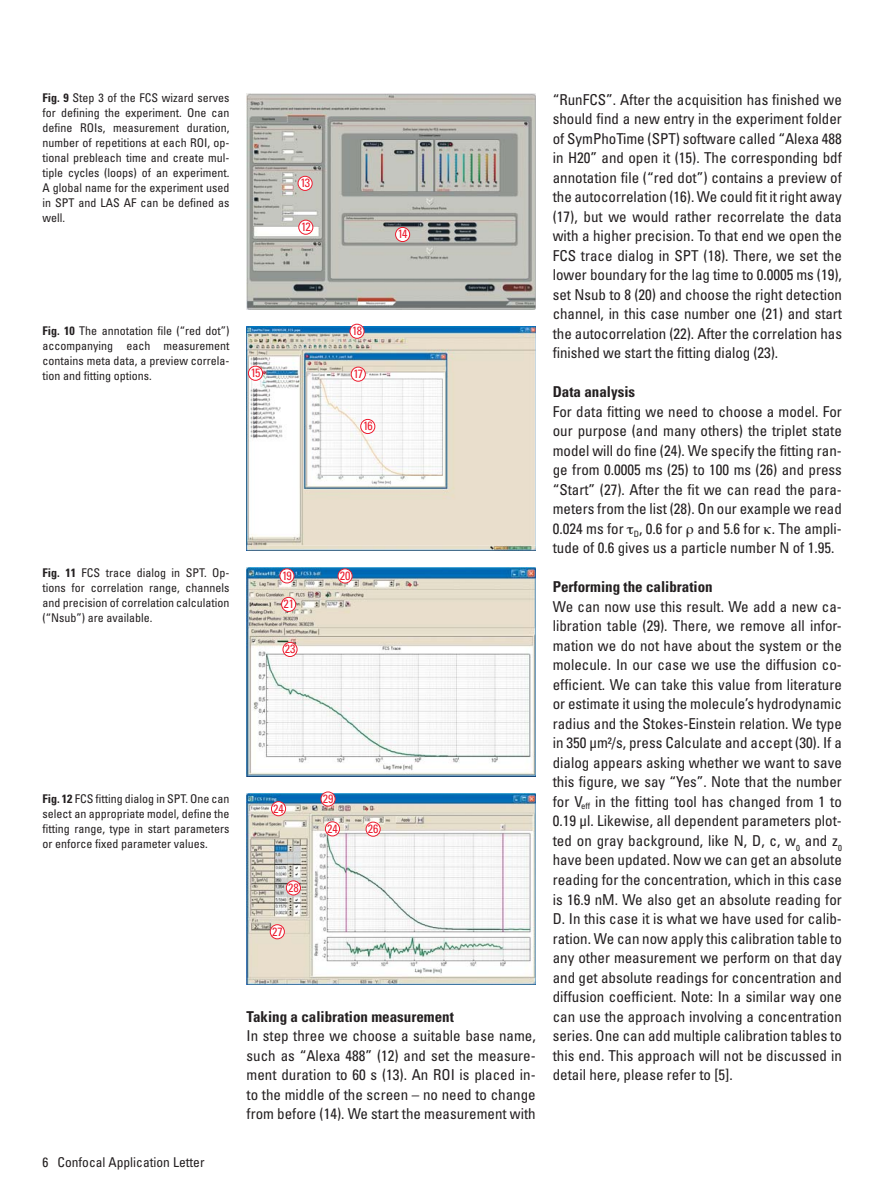
<style>
.page{position:relative;width:893px;height:1191px;background:#fff}
.page>*{position:absolute;margin:0;border:0;box-sizing:border-box;transform-origin:0 0}
.t1{font:condensed 15px/19.5px "Univers LT Std";color:#231f20;text-align:justify}
.t2{font:700 condensed 15px "Univers LT Std";color:#231f20}
.t3{font:condensed 13.5px "Univers LT Std";color:#231f20}
.t4{font:condensed 12px/15px "Univers LT Std";color:#231f20;text-align:justify}
.t5{font:condensed 12px "Univers LT Std";color:#ed1b2e}
.s1{font-weight:700}
</style>
<div class="page">
<img style="left:247px;top:94px;width:289px;height:216px">
<div style="left:298px;top:176px;width:14px;height:14px;background:#fff;border-radius:50%"></div>
<div style="left:298px;top:176px;width:15px;height:15px;border:1px solid #ed1b2e;border-radius:50%"></div>
<div style="left:396px;top:227px;width:14px;height:14px;background:#fff;border-radius:50%"></div>
<div style="left:395px;top:227px;width:15px;height:15px;border:1px solid #ed1b2e;border-radius:50%"></div>
<div style="left:299px;top:220px;width:14px;height:14px;background:#fff;border-radius:50%"></div>
<div style="left:298px;top:220px;width:15px;height:15px;border:1px solid #ed1b2e;border-radius:50%"></div>
<img style="left:247px;top:327px;width:289px;height:223px">
<div style="left:361px;top:419px;width:14px;height:14px;background:#fff;border-radius:50%"></div>
<div style="left:360px;top:419px;width:15px;height:15px;border:1px solid #ed1b2e;border-radius:50%"></div>
<div style="left:351px;top:367px;width:14px;height:14px;background:#fff;border-radius:50%"></div>
<div style="left:351px;top:367px;width:15px;height:14px;border:1px solid #ed1b2e;border-radius:50%"></div>
<div style="left:248px;top:366px;width:15px;height:14px;background:#fff;border-radius:50%"></div>
<div style="left:248px;top:366px;width:15px;height:15px;border:1px solid #ed1b2e;border-radius:50%"></div>
<div style="left:350px;top:324px;width:14px;height:14px;background:#fff;border-radius:50%"></div>
<div style="left:350px;top:324px;width:14px;height:15px;border:1px solid #ed1b2e;border-radius:50%"></div>
<img style="left:247px;top:568px;width:289px;height:208px">
<div style="left:280px;top:569px;width:14px;height:14px;background:#fff;border-radius:50%"></div>
<div style="left:279px;top:568px;width:15px;height:15px;border:1px solid #ed1b2e;border-radius:50%"></div>
<div style="left:338px;top:569px;width:14px;height:14px;background:#fff;border-radius:50%"></div>
<div style="left:338px;top:568px;width:14px;height:15px;border:1px solid #ed1b2e;border-radius:50%"></div>
<div style="left:283px;top:642px;width:14px;height:14px;background:#fff;border-radius:50%"></div>
<div style="left:283px;top:642px;width:14px;height:15px;border:1px solid #ed1b2e;border-radius:50%"></div>
<div style="left:282px;top:597px;width:14px;height:14px;background:#fff;border-radius:50%"></div>
<div style="left:281px;top:597px;width:15px;height:15px;border:1px solid #ed1b2e;border-radius:50%"></div>
<img style="left:247px;top:794px;width:289px;height:190px">
<div style="left:271px;top:801px;width:15px;height:14px;background:#fff;border-radius:50%"></div>
<div style="left:271px;top:801px;width:15px;height:15px;border:1px solid #ed1b2e;border-radius:50%"></div>
<div style="left:321px;top:792px;width:14px;height:14px;background:#fff;border-radius:50%"></div>
<div style="left:321px;top:791px;width:14px;height:15px;border:1px solid #ed1b2e;border-radius:50%"></div>
<div style="left:325px;top:821px;width:15px;height:15px;background:#fff;border-radius:50%"></div>
<div style="left:325px;top:821px;width:15px;height:15px;border:1px solid #ed1b2e;border-radius:50%"></div>
<div style="left:366px;top:822px;width:14px;height:14px;background:#fff;border-radius:50%"></div>
<div style="left:366px;top:821px;width:15px;height:15px;border:1px solid #ed1b2e;border-radius:50%"></div>
<div style="left:286px;top:881px;width:14px;height:14px;background:#fff;border-radius:50%"></div>
<div style="left:286px;top:880px;width:15px;height:15px;border:1px solid #ed1b2e;border-radius:50%"></div>
<div style="left:270px;top:924px;width:14px;height:14px;background:#fff;border-radius:50%"></div>
<div style="left:270px;top:924px;width:15px;height:15px;border:1px solid #ed1b2e;border-radius:50%"></div>
<p class="t4" style="left:43px;top:91px;width:189px"><span class="s1">Fig. 9</span> Step 3 of the FCS wizard serves for defining the experiment. One can define ROIs, measurement duration, number of repetitions at each ROI, op&shy;tional prebleach time and create mul&shy;tiple cycles (loops) of an experiment.<br>A global name for the experiment used in SPT and LAS AF can be defined as well.</p>
<p class="t5" style="left:300px;top:177px;width:11px">13</p>
<p class="t5" style="left:301px;top:221px;width:11px">12</p>
<p class="t5" style="left:398px;top:228px;width:11px">14</p>
<p class="t4" style="left:43px;top:324px;width:189px"><span class="s1">Fig. 10</span> The annotation file (“red dot”) accompanying each measurement contains meta data, a preview correla&shy;tion and fitting options.</p>
<p class="t5" style="left:352px;top:325px;width:11px">18</p>
<p class="t5" style="left:251px;top:367px;width:11px">15</p>
<p class="t5" style="left:353px;top:368px;width:11px">17</p>
<p class="t5" style="left:363px;top:420px;width:11px">16</p>
<p class="t4" style="left:43px;top:565px;width:189px"><span class="s1">Fig. 11</span> FCS trace dialog in SPT. Op&shy;tions for correlation range, channels and precision of correlation calculation (“Nsub”) are available.</p>
<p class="t5" style="left:282px;top:570px;width:11px">19</p>
<p class="t5" style="left:340px;top:570px;width:12px">20</p>
<p class="t5" style="left:283px;top:598px;width:12px">21</p>
<p class="t5" style="left:285px;top:643px;width:12px">23</p>
<p class="t4" style="left:43px;top:791px;width:189px"><span class="s1">Fig. 12</span> FCS fitting dialog in SPT. One can select an appropriate model, define the fitting range, type in start parameters or enforce fixed parameter values.</p>
<p class="t5" style="left:273px;top:802px;width:12px">24</p>
<p class="t5" style="left:288px;top:882px;width:12px">28</p>
<p class="t5" style="left:272px;top:925px;width:12px">27</p>
<p class="t5" style="left:323px;top:793px;width:12px">29</p>
<p class="t5" style="left:327px;top:823px;width:12px">24</p>
<p class="t5" style="left:368px;top:823px;width:12px">26</p>
<p class="t3" style="left:43px;top:1155px;width:163px">6 Confocal Application Letter</p>
<p class="t2" style="left:247px;top:1009px;width:209px">Taking a calibration measurement</p>
<p class="t1" style="left:247px;top:1027px;width:291px">In step three we choose a suitable base name, such as “Alexa 488” (12) and set the measure&shy;ment duration to 60 s (13). An ROI is placed in&shy;to the middle of the screen – no need to change from before (14). We start the measurement with</p>
<p class="t1" style="left:553px;top:91px;width:291px">“RunFCS”. After the acquisition has finished we should find a new entry in the experiment folder of SymPhoTime (SPT) software called “Alexa 488 in H20” and open it (15). The corresponding bdf annotation file (“red dot”) contains a preview of the autocorrelation (16). We could fit it right away (17), but we would rather recorrelate the data with a higher precision. To that end we open the FCS trace dialog in SPT (18). There, we set the lower boundary for the lag time to 0.0005 ms (19), set Nsub to 8 (20) and choose the right detection channel, in this case number one (21) and start the autocorrelation (22). After the correlation has finished we start the fitting dialog (23).</p>
<p class="t2" style="left:553px;top:385px;width:84px">Data analysis</p>
<p class="t1" style="left:553px;top:403px;width:291px">For data fitting we need to choose a model. For our purpose (and many others) the triplet state model will do fine (24). We specify the fitting ran&shy;ge from 0.0005 ms (25) to 100 ms (26) and press “Start” (27). After the fit we can read the para&shy;meters from the list (28). On our example we read 0.024 ms for <sub>D</sub>, 0.6 for and 5.6 for . The ampli&shy;tude of 0.6 gives us a particle number N of 1.95.</p>
<p class="t2" style="left:553px;top:580px;width:162px">Performing the calibration</p>
<p class="t1" style="left:553px;top:598px;width:291px">We can now use this result. We add a new ca&shy;libration table (29). There, we remove all infor&shy;mation we do not have about the system or the molecule. In our case we use the diffusion co&shy;efficient. We can take this value from literature or estimate it using the molecule’s hydrodynamic radius and the Stokes-Einstein relation. We type in 350 μm²/s, press Calculate and accept (30). If a dialog appears asking whether we want to save this figure, we say “Yes”. Note that the number for V<sub>eff</sub> in the fitting tool has changed from 1 to 0.19 μl. Likewise, all dependent parameters plot&shy;ted on gray background, like N, D, c, w<sub>0</sub> and z<sub>0 </sub>have been updated. Now we can get an absolute reading for the concentration, which in this case is 16.9 nM. We also get an absolute reading for D. In this case it is what we have used for calib&shy;ration. We can now apply this calibration table to any other measurement we perform on that day and get absolute readings for concentration and diffusion coefficient. Note: In a similar way one can use the approach involving a concentration series. One can add multiple calibration tables to this end. This approach will not be discussed in detail here, please refer to [5].</p>
</div>
